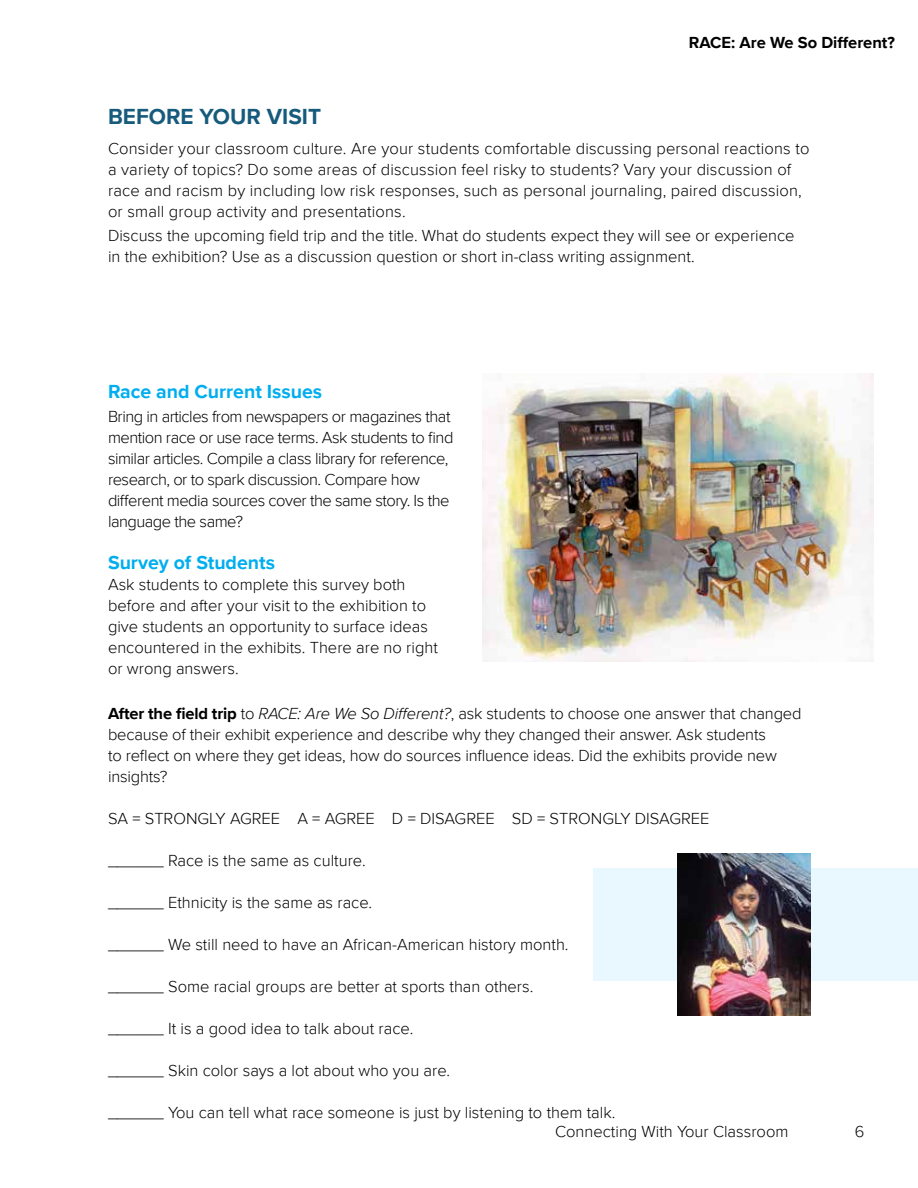
<style>
.page{position:relative;width:918px;height:1188px;background:#fff}
.page>*{position:absolute;margin:0;border:0;box-sizing:border-box;transform-origin:0 0}
.t1{font:700 22.5px "Proxima Nova";color:#165a7c}
.t2{font:700 19.5px "Proxima Nova";color:#00aeef}
.t3{font:300 16.5px/21px "Proxima Nova";color:#000}
.t4{font:300 16.5px/21px "Proxima Nova";letter-spacing:-.03em;color:#000}
.t5{font:700 16.5px "Proxima Nova";color:#000}
.s1{font-weight:700}
.s2{font-style:italic}
</style>
<div class="page">
<div style="left:593px;top:868px;width:325px;height:113px;background:#e9f7fe"></div>
<img style="left:678px;top:853px;width:133px;height:163px">
<img style="left:482px;top:374px;width:391px;height:287px">
<p class="t5" style="left:689px;top:30px;width:208px">RACE: Are We So Different?</p>
<h1 class="t1" style="left:108px;top:100px;width:215px">BEFORE YOUR VISIT</h1>
<p class="t3" style="left:108px;top:137px;width:703px">Consider your classroom culture. Are your students comfortable discussing personal reactions to a variety of topics? Do some areas of discussion feel risky to students? Vary your discussion of race and racism by including low risk responses, such as personal journaling, paired discussion, or small group activity and presentations.</p>
<p class="t3" style="left:108px;top:224px;width:688px">Discuss the upcoming field trip and the title. What do students expect they will see or experience in the exhibition? Use as a discussion question or short in-class writing assignment.</p>
<p class="t2" style="left:108px;top:377px;width:216px">Race and Current Issues</p>
<p class="t4" style="left:108px;top:405px;width:347px">Bring in articles from newspapers or magazines that mention race or use race terms. Ask students to find similar articles. Compile a class library for reference, research, or to spark discussion. Compare how different media sources cover the same story. Is the language the same?</p>
<p class="t2" style="left:108px;top:548px;width:169px">Survey of Students</p>
<p class="t3" style="left:108px;top:573px;width:331px">Ask students to complete this survey both before and after your visit to the exhibition to give students an opportunity to surface ideas encountered in the exhibits. There are no right or wrong answers.</p>
<p class="t3" style="left:108px;top:702px;width:695px"><span class="s1">After the field trip</span> to <span class="s2">RACE: Are We So Different?</span>, ask students to choose one answer that changed because of their exhibit experience and describe why they changed their answer. Ask students<br>to reflect on where they get ideas, how do sources influence ideas. Did the exhibits provide new insights?</p>
<p class="t3" style="left:108px;top:807px;width:603px">SA = STRONGLY AGREE A = AGREE D = DISAGREE SD = STRONGLY DISAGREE</p>
<p class="t3" style="left:108px;top:849px;width:259px">______ Race is the same as culture.</p>
<p class="t3" style="left:108px;top:891px;width:266px">______ Ethnicity is the same as race.</p>
<p class="t3" style="left:108px;top:933px;width:462px">______ We still need to have an African-American history month.</p>
<p class="t3" style="left:108px;top:975px;width:427px">______ Some racial groups are better at sports than others.</p>
<p class="t3" style="left:108px;top:1017px;width:307px">______ It is a good idea to talk about race.</p>
<p class="t3" style="left:108px;top:1059px;width:344px">______ Skin color says a lot about who you are.</p>
<p class="t3" style="left:108px;top:1101px;width:509px">______ You can tell what race someone is just by listening to them talk.</p>
<p class="t3" style="left:555px;top:1120px;width:235px">Connecting With Your Classroom</p>
<p class="t3" style="left:855px;top:1120px;width:11px">6</p>
</div>
